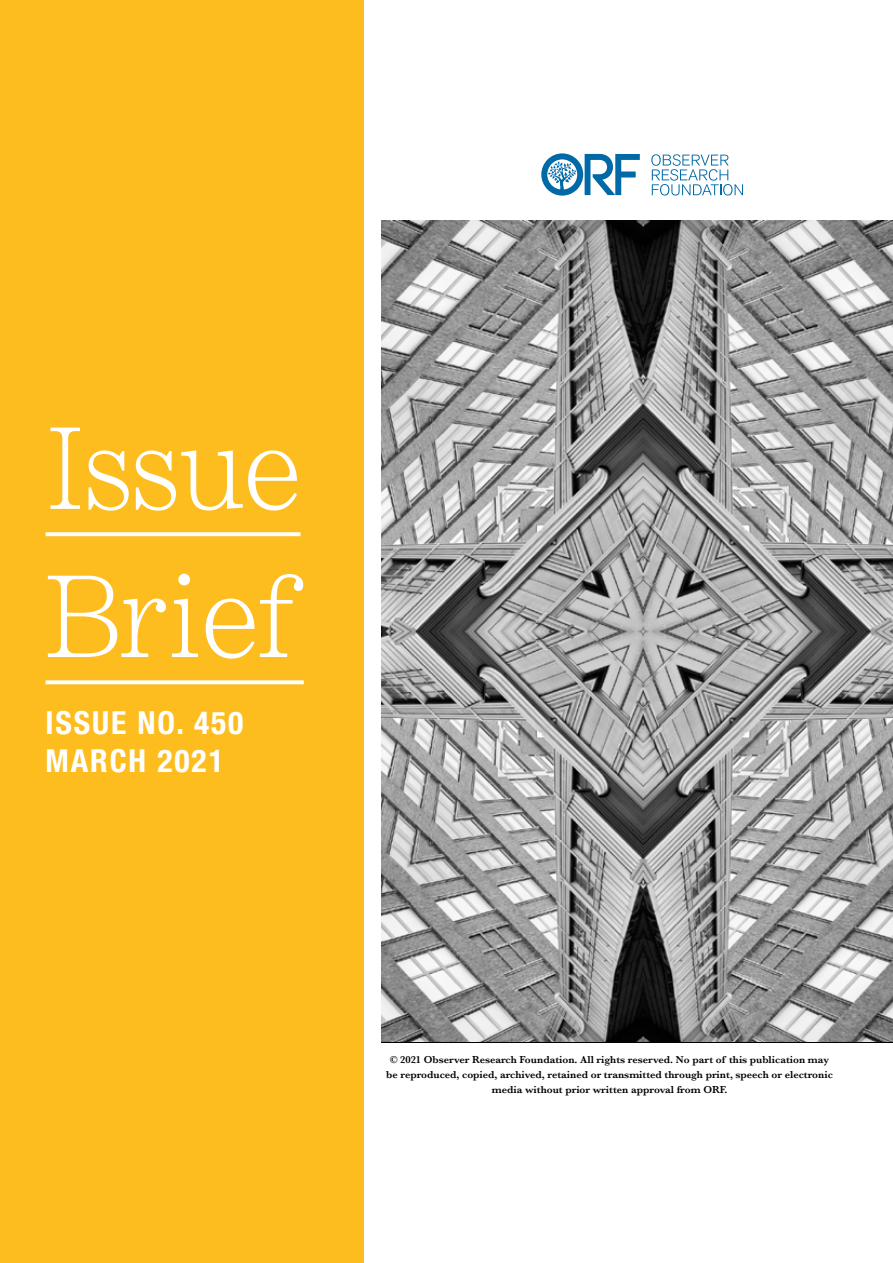
<style>
.page{position:relative;width:893px;height:1263px;background:#fff}
.page>*{position:absolute;margin:0;border:0;box-sizing:border-box;transform-origin:0 0}
.t1{font:118.5px/148.1px "Li Song Pro";color:#fff}
.t2{font:700 condensed 31.65px/38px "Helvetica Neue Condensed";letter-spacing:.06em;color:#fff}
.t3{font:600 10.5px/15px "Baskerville";color:#000;text-align:center}
</style>
<div class="page">
<div style="left:0;top:0;width:364px;height:1263px;background:#febd1f"></div>
<img style="left:381px;top:221px;width:512px;height:821px">
<svg style="left:46px;top:532px;width:254px;height:4px"></svg>
<svg style="left:46px;top:680px;width:258px;height:4px"></svg>
<svg style="left:541px;top:153px;width:99px;height:43px"></svg>
<svg style="left:651px;top:154px;width:92px;height:42px"></svg>
<h1 class="t1" style="left:46px;top:396px;width:260px">Issue<br>Brief</h1>
<h2 class="t2" style="left:46px;top:703px;width:199px">ISSUE NO. 450<br>MARCH 2021</h2>
<p class="t3" style="left:386px;top:1052px;width:448px">© 2021 Observer Research Foundation. All rights reserved. No part of this publication may be reproduced, copied, archived, retained or transmitted through print, speech or electronic media without prior written approval from ORF.</p>
</div>
